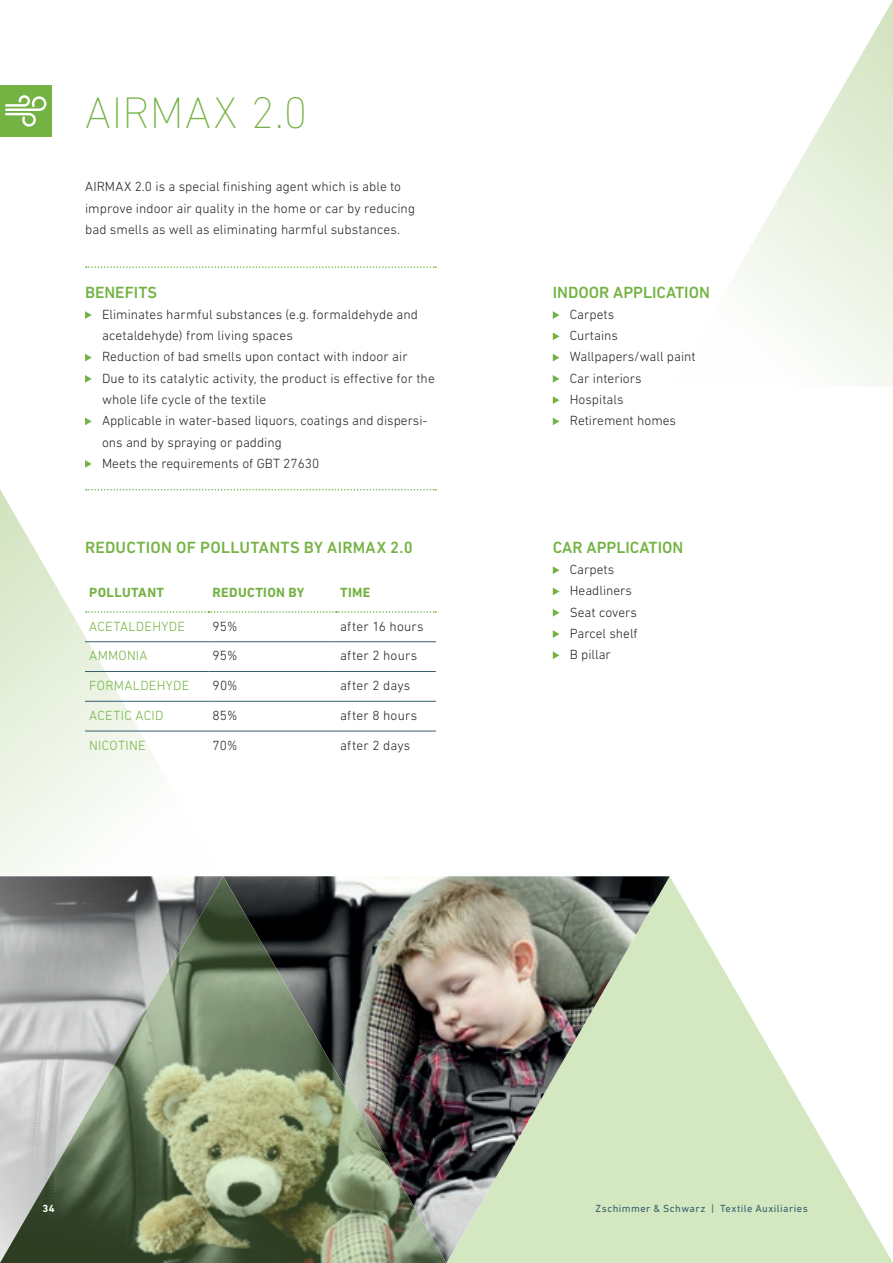
<style>
.page{position:relative;width:893px;height:1263px;background:#fff}
.page>*{position:absolute;margin:0;border:0;box-sizing:border-box;transform-origin:0 0}
.ZS_INNEN_HEAD{font:200 45px "DIN Next LT Pro";letter-spacing:.02em;color:#74b343}
.Textblock_Benefits{font:500 16.5px "DIN Next LT Pro";color:#74b343}
.SUBHEAD{font:500 16.5px "DIN Next LT Pro";letter-spacing:.015em;color:#74b343}
.Textblock_Benefits-2{font:300 13.5px/21.3px "DIN Next LT Pro";color:#231f20}
.ZS_FLIESSTEXT{font:300 13.5px/21.3px "DIN Next LT Pro";letter-spacing:.01em;color:#231f20}
.t1{font:300 13.5px "DIN Next LT Pro";letter-spacing:.02em;color:#74b343}
.t2{font:700 13.5px "DIN Next LT Pro";letter-spacing:.025em;color:#74b343}
.t3{font:10.5px "DIN Next LT Pro";letter-spacing:.04em;color:#375d6e}
.SUBHEAD-2{font:700 10.5px "DIN Next LT Pro";color:#fff}
</style>
<div class="page">
<svg style="left:735px;top:0;width:158px;height:386px"></svg>
<svg style="left:0;top:489px;width:223px;height:386px"></svg>
<svg style="left:670px;top:877px;width:223px;height:386px"></svg>
<img style="left:223px;top:876px;width:447px;height:387px">
<svg style="left:86px;top:266px;width:350px;height:2px"></svg>
<svg style="left:86px;top:489px;width:350px;height:1px"></svg>
<svg style="left:85px;top:311px;width:7px;height:8px"></svg>
<svg style="left:85px;top:354px;width:7px;height:7px"></svg>
<svg style="left:85px;top:375px;width:7px;height:8px"></svg>
<svg style="left:85px;top:417px;width:7px;height:8px"></svg>
<svg style="left:85px;top:460px;width:7px;height:8px"></svg>
<hr style="left:85px;top:641px;width:123px;height:1px;background:#375d6e">
<hr style="left:208px;top:641px;width:128px;height:1px;background:#375d6e">
<hr style="left:336px;top:641px;width:100px;height:1px;background:#375d6e">
<hr style="left:85px;top:671px;width:123px;height:1px;background:#375d6e">
<hr style="left:208px;top:671px;width:128px;height:1px;background:#375d6e">
<hr style="left:336px;top:671px;width:100px;height:1px;background:#375d6e">
<hr style="left:85px;top:701px;width:123px;height:1px;background:#375d6e">
<hr style="left:208px;top:701px;width:128px;height:1px;background:#375d6e">
<hr style="left:336px;top:701px;width:100px;height:1px;background:#375d6e">
<hr style="left:85px;top:731px;width:123px;height:1px;background:#375d6e">
<hr style="left:208px;top:731px;width:128px;height:1px;background:#375d6e">
<hr style="left:336px;top:731px;width:100px;height:1px;background:#375d6e">
<svg style="left:86px;top:611px;width:350px;height:2px"></svg>
<svg style="left:553px;top:311px;width:6px;height:8px"></svg>
<svg style="left:553px;top:332px;width:6px;height:8px"></svg>
<svg style="left:553px;top:354px;width:6px;height:7px"></svg>
<svg style="left:553px;top:375px;width:6px;height:8px"></svg>
<svg style="left:553px;top:396px;width:6px;height:8px"></svg>
<svg style="left:553px;top:417px;width:6px;height:8px"></svg>
<div style="left:0;top:85px;width:51px;height:51px;background:#74b343"></div>
<svg style="left:553px;top:566px;width:6px;height:8px"></svg>
<svg style="left:553px;top:588px;width:6px;height:7px"></svg>
<svg style="left:553px;top:609px;width:6px;height:8px"></svg>
<svg style="left:553px;top:630px;width:6px;height:8px"></svg>
<svg style="left:553px;top:651px;width:6px;height:8px"></svg>
<svg style="left:0;top:876px;width:223px;height:387px;background:#8e9686"></svg>
<svg style="left:5px;top:95px;width:41px;height:32px"></svg>
<p class="ZS_INNEN_HEAD" style="left:85px;top:87px;width:224px">AIRMAX 2.0</p>
<p class="ZS_FLIESSTEXT" style="left:85px;top:176px;width:318px">AIRMAX 2.0 is a special finishing agent which is able to</p>
<p class="ZS_FLIESSTEXT" style="left:85px;top:197px;width:332px">improve indoor air quality in the home or car by reducing bad smells as well as eliminating harmful substances.</p>
<p class="Textblock_Benefits" style="left:85px;top:282px;width:74px">BENEFITS</p>
<p class="Textblock_Benefits-2" style="left:102px;top:304px;width:318px">Eliminates harmful substances (e.g. formaldehyde and acetaldehyde) from living spaces</p>
<p class="Textblock_Benefits-2" style="left:102px;top:346px;width:307px">Reduction of bad smells upon contact with indoor air</p>
<p class="Textblock_Benefits-2" style="left:102px;top:367px;width:334px">Due to its catalytic activity, the product is effective for the whole life cycle of the textile</p>
<p class="Textblock_Benefits-2" style="left:102px;top:410px;width:327px">Applicable in water-based liquors, coatings and dispersi&shy;ons and by spraying or padding</p>
<p class="Textblock_Benefits-2" style="left:102px;top:452px;width:219px">Meets the requirements of GBT 27630</p>
<p class="SUBHEAD" style="left:85px;top:538px;width:329px">REDUCTION OF POLLUTANTS BY AIRMAX 2.0</p>
<p class="t2" style="left:89px;top:584px;width:76px">POLLUTANT</p>
<p class="t2" style="left:213px;top:584px;width:93px">REDUCTION BY</p>
<p class="t2" style="left:340px;top:584px;width:32px">TIME</p>
<p class="t1" style="left:89px;top:618px;width:97px">ACETALDEHYDE</p>
<p class="ZS_FLIESSTEXT" style="left:213px;top:615px;width:26px">95%</p>
<p class="ZS_FLIESSTEXT" style="left:340px;top:615px;width:85px">after 16 hours</p>
<p class="t1" style="left:89px;top:648px;width:60px">AMMONIA</p>
<p class="ZS_FLIESSTEXT" style="left:213px;top:645px;width:26px">95%</p>
<p class="ZS_FLIESSTEXT" style="left:340px;top:645px;width:79px">after 2 hours</p>
<p class="t1" style="left:89px;top:678px;width:102px">FORMALDEHYDE</p>
<p class="ZS_FLIESSTEXT" style="left:213px;top:675px;width:27px">90%</p>
<p class="ZS_FLIESSTEXT" style="left:340px;top:675px;width:72px">after 2 days</p>
<p class="t1" style="left:89px;top:707px;width:76px">ACETIC ACID</p>
<p class="ZS_FLIESSTEXT" style="left:213px;top:704px;width:26px">85%</p>
<p class="ZS_FLIESSTEXT" style="left:340px;top:704px;width:79px">after 8 hours</p>
<p class="t1" style="left:89px;top:737px;width:58px">NICOTINE</p>
<p class="ZS_FLIESSTEXT" style="left:213px;top:734px;width:26px">70%</p>
<p class="ZS_FLIESSTEXT" style="left:340px;top:734px;width:72px">after 2 days</p>
<p class="Textblock_Benefits" style="left:553px;top:282px;width:159px">INDOOR APPLICATION</p>
<p class="Textblock_Benefits-2" style="left:570px;top:304px;width:46px">Carpets</p>
<p class="Textblock_Benefits-2" style="left:570px;top:325px;width:50px">Curtains</p>
<p class="Textblock_Benefits-2" style="left:570px;top:346px;width:127px">Wallpapers/wall paint</p>
<p class="Textblock_Benefits-2" style="left:570px;top:367px;width:73px">Car interiors</p>
<p class="Textblock_Benefits-2" style="left:570px;top:389px;width:55px">Hospitals</p>
<p class="Textblock_Benefits-2" style="left:570px;top:410px;width:108px">Retirement homes</p>
<p class="Textblock_Benefits" style="left:553px;top:538px;width:132px">CAR APPLICATION</p>
<p class="Textblock_Benefits-2" style="left:570px;top:559px;width:46px">Carpets</p>
<p class="Textblock_Benefits-2" style="left:570px;top:580px;width:64px">Headliners</p>
<p class="Textblock_Benefits-2" style="left:570px;top:601px;width:69px">Seat covers</p>
<p class="Textblock_Benefits-2" style="left:570px;top:622px;width:69px">Parcel shelf</p>
<p class="Textblock_Benefits-2" style="left:570px;top:644px;width:43px">B pillar</p>
<p class="SUBHEAD-2" style="left:43px;top:1202px;width:14px">34</p>
<p class="t3" style="left:595px;top:1202px;width:214px">Zschimmer &amp; Schwarz | Textile Auxiliaries</p>
</div>
